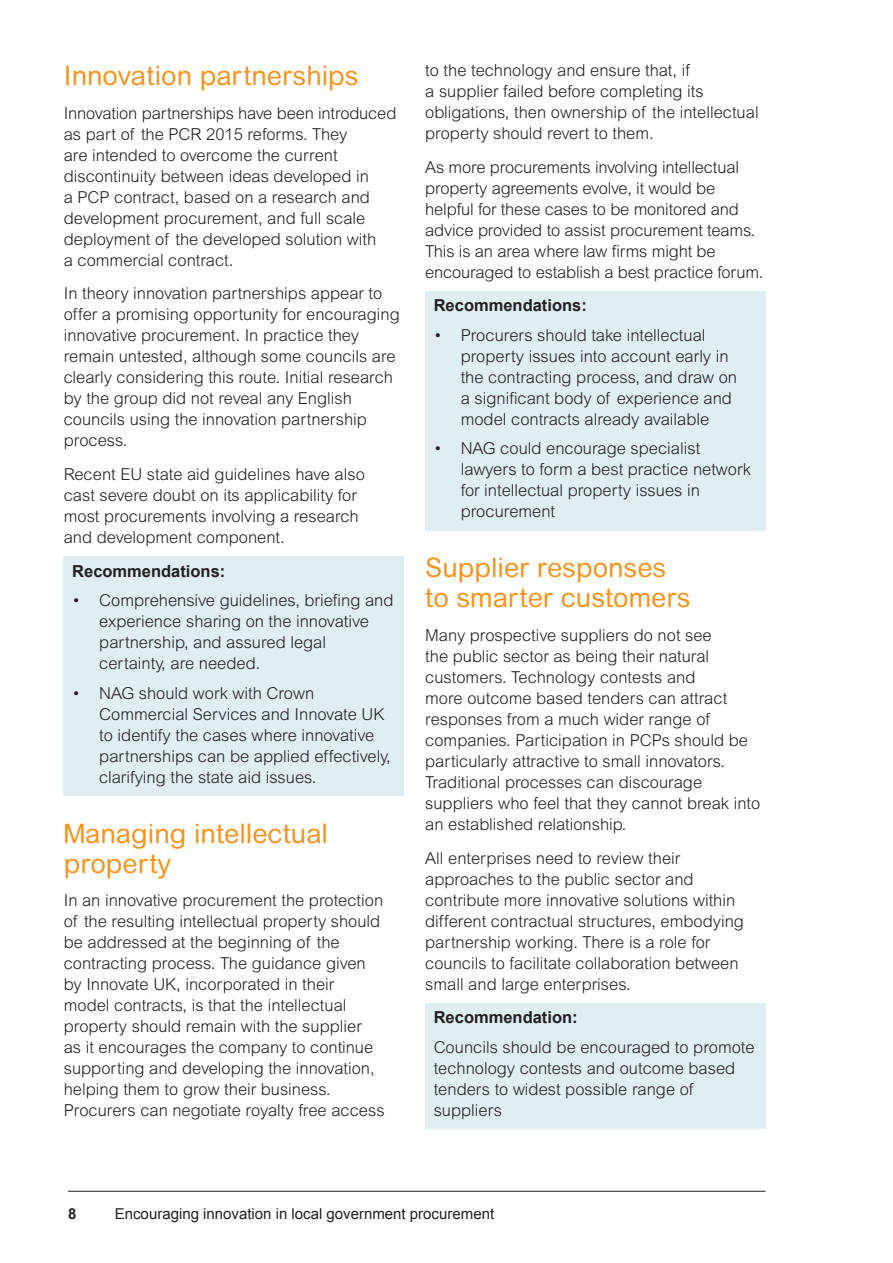
<style>
.page{position:relative;width:893px;height:1263px;background:#fff}
.page>*{position:absolute;margin:0;border:0;box-sizing:border-box;transform-origin:0 0}
.A4_Subhead{font:27px/30px "Arial Rounded MT";color:#f7931d}
.A4_Body{font:300 16.5px/21px "Arial MT Std";color:#231f20}
.Shaded_par_01{font:300 16.5px/21px "Arial MT Std";color:#231f20}
.Shaded_par_01-2{font:700 16.5px "Arial";color:#231f20}
.t1{font:15px "Arial";color:#231f20}
.t2{font:700 15px "Arial";color:#231f20}
</style>
<div class="page">
<hr style="left:68px;top:1191px;width:697px;height:1px;background:#231f20">
<div style="left:64px;top:556px;width:340px;height:33px;background:#deeef1"></div>
<div style="left:64px;top:586px;width:340px;height:96px;background:#deeef1"></div>
<div style="left:64px;top:678px;width:340px;height:118px;background:#deeef1"></div>
<div style="left:425px;top:291px;width:340px;height:32px;background:#deeef1"></div>
<div style="left:425px;top:320px;width:340px;height:118px;background:#deeef1"></div>
<div style="left:425px;top:434px;width:340px;height:96px;background:#deeef1"></div>
<div style="left:425px;top:1003px;width:340px;height:32px;background:#deeef1"></div>
<div style="left:425px;top:1032px;width:340px;height:97px;background:#deeef1"></div>
<p class="A4_Subhead" style="left:64px;top:60px;width:296px">Innovation partnerships</p>
<p class="A4_Body" style="left:64px;top:102px;width:334px">Innovation partnerships have been introduced as part of the PCR 2015 reforms. They<br>are intended to overcome the current discontinuity between ideas developed in<br>a PCP contract, based on a research and development procurement, and full scale deployment of the developed solution with<br>a commercial contract.</p>
<p class="A4_Body" style="left:64px;top:283px;width:337px">In theory innovation partnerships appear to offer a promising opportunity for encouraging innovative procurement. In practice they remain untested, although some councils are clearly considering this route. Initial research by the group did not reveal any English councils using the innovation partnership process.</p>
<p class="A4_Body" style="left:64px;top:464px;width:303px">Recent EU state aid guidelines have also cast severe doubt on its applicability for most procurements involving a research and development component.</p>
<p class="Shaded_par_01-2" style="left:72px;top:560px;width:155px">Recommendations:</p>
<p class="A4_Body" style="left:99px;top:590px;width:296px;text-indent:-27px">• Comprehensive guidelines, briefing and experience sharing on the innovative partnership, and assured legal certainty, are needed.</p>
<p class="A4_Body" style="left:99px;top:682px;width:293px;text-indent:-27px">• NAG should work with Crown Commercial Services and Innovate UK to identify the cases where innovative partnerships can be applied effectively, clarifying the state aid issues.</p>
<p class="A4_Subhead" style="left:64px;top:818px;width:266px">Managing intellectual property</p>
<p class="A4_Body" style="left:64px;top:890px;width:322px">In an innovative procurement the protection of the resulting intellectual property should be addressed at the beginning of the contracting process. The guidance given by Innovate UK, incorporated in their<br>model contracts, is that the intellectual property should remain with the supplier<br>as it encourages the company to continue supporting and developing the innovation, helping them to grow their business.<br>Procurers can negotiate royalty free access</p>
<p class="A4_Body" style="left:425px;top:59px;width:335px">to the technology and ensure that, if<br>a supplier failed before completing its obligations, then ownership of the intellectual property should revert to them.</p>
<p class="A4_Body" style="left:425px;top:156px;width:340px">As more procurements involving intellectual property agreements evolve, it would be helpful for these cases to be monitored and advice provided to assist procurement teams.<br>This is an area where law firms might be encouraged to establish a best practice forum.</p>
<p class="Shaded_par_01-2" style="left:434px;top:294px;width:155px">Recommendations:</p>
<p class="A4_Body" style="left:461px;top:324px;width:278px;text-indent:-27px">• Procurers should take intellectual property issues into account early in the contracting process, and draw on a significant body of experience and model contracts already available</p>
<p class="A4_Body" style="left:461px;top:438px;width:292px;text-indent:-27px">• NAG could encourage specialist lawyers to form a best practice network for intellectual property issues in procurement</p>
<p class="A4_Subhead" style="left:425px;top:552px;width:267px">Supplier responses to smarter customers</p>
<p class="A4_Body" style="left:425px;top:624px;width:337px">Many prospective suppliers do not see<br>the public sector as being their natural customers. Technology contests and<br>more outcome based tenders can attract responses from a much wider range of companies. Participation in PCPs should be particularly attractive to small innovators.<br>Traditional processes can discourage suppliers who feel that they cannot break into an established relationship.</p>
<p class="A4_Body" style="left:425px;top:847px;width:320px">All enterprises need to review their approaches to the public sector and contribute more innovative solutions within different contractual structures, embodying partnership working. There is a role for councils to facilitate collaboration between small and large enterprises.</p>
<p class="Shaded_par_01-2" style="left:434px;top:1007px;width:145px">Recommendation:</p>
<p class="Shaded_par_01" style="left:434px;top:1036px;width:322px">Councils should be encouraged to promote technology contests and outcome based tenders to widest possible range of suppliers</p>
<p class="t2" style="left:68px;top:1203px;width:10px">8</p>
<p class="t1" style="left:115px;top:1203px;width:381px">Encouraging innovation in local government procurement</p>
</div>
